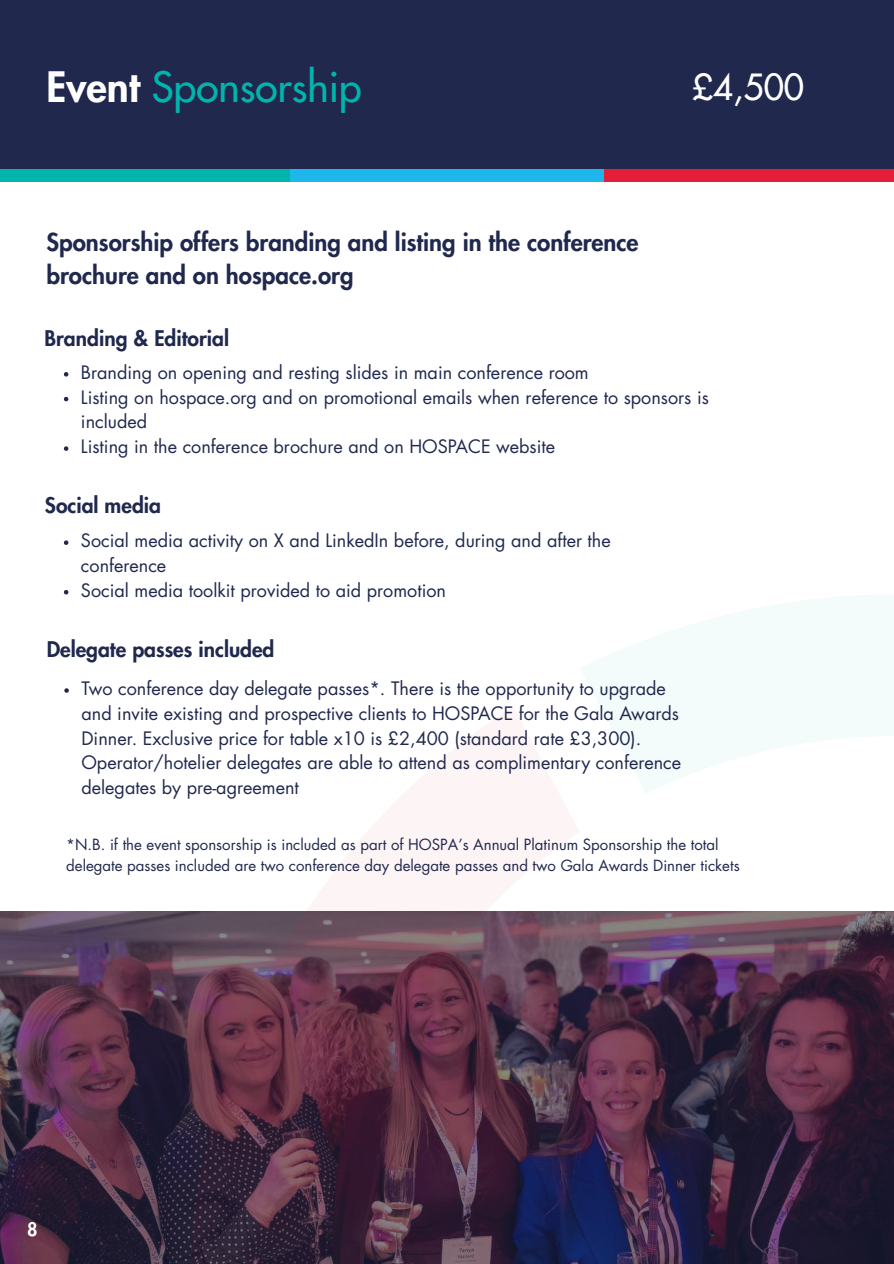
<style>
.page{position:relative;width:894px;height:1264px;background:#fff}
.page>*{position:absolute;margin:0;border:0;box-sizing:border-box;transform-origin:0 0}
.t1{font:500 40.8px "Futura Std";color:#00b5ac}
.t2{font:500 35.1px "Futura Std";color:#fff}
.t3{font:800 24px/32.7px "Futura Std";color:#20284e}
.t4{font:800 21px "Futura Std";color:#20284e}
.t5{font:18px/24.8px "Futura Std";color:#20284e}
.t6{font:800 18px "Futura LT Pro";color:#fff}
.t7{font:15px/20.2px "Futura Std";color:#20284e}
.s1{font-weight:800;color:#fff}
</style>
<div class="page">
<svg style="left:0;top:911px;width:188px;height:352px;background:#493047"></svg>
<svg style="left:579px;top:595px;width:314px;height:668px"></svg>
<svg style="left:188px;top:707px;width:391px;height:556px"></svg>
<svg style="left:64px;top:372px;width:4px;height:4px"></svg>
<svg style="left:64px;top:397px;width:4px;height:4px"></svg>
<svg style="left:64px;top:446px;width:4px;height:5px"></svg>
<svg style="left:64px;top:540px;width:4px;height:5px"></svg>
<svg style="left:64px;top:590px;width:4px;height:4px"></svg>
<svg style="left:64px;top:688px;width:5px;height:4px"></svg>
<div style="left:603px;top:139px;width:290px;height:42px;background:#e41d38"></div>
<div style="left:290px;top:139px;width:313px;height:42px;background:#1db7eb"></div>
<div style="left:0;top:139px;width:290px;height:42px;background:#00b5ac"></div>
<div style="left:0;top:0;width:893px;height:168px;background:#20284e"></div>
<h1 class="t1" style="left:47px;top:68px;width:316px"><span class="s1">Event</span> Sponsorship</h1>
<h2 class="t2" style="left:692px;top:71px;width:113px">£4,500</h2>
<h3 class="t3" style="left:47px;top:227px;width:593px">Sponsorship offers branding and listing in the conference brochure and on hospace.org</h3>
<p class="t4" style="left:45px;top:329px;width:186px">Branding &amp; Editorial</p>
<p class="t5" style="left:81px;top:360px;width:629px">Branding on opening and resting slides in main conference room<br>Listing on hospace.org and on promotional emails when reference to sponsors is included<br>Listing in the conference brochure and on HOSPACE website</p>
<p class="t4" style="left:45px;top:496px;width:118px">Social media</p>
<p class="t5" style="left:81px;top:529px;width:531px">Social media activity on X and LinkedIn before, during and after the conference<br>Social media toolkit provided to aid promotion</p>
<p class="t4" style="left:47px;top:639px;width:229px">Delegate passes included</p>
<p class="t5" style="left:81px;top:676px;width:601px">Two conference day delegate passes*. There is the opportunity to upgrade and invite existing and prospective clients to HOSPACE for the Gala Awards Dinner. Exclusive price for table x10 is £2,400 (standard rate £3,300).<br>Operator/hotelier delegates are able to attend as complimentary conference delegates by pre-agreement</p>
<p class="t7" style="left:66px;top:835px;width:674px">*N.B. if the event sponsorship is included as part of HOSPA’s Annual Platinum Sponsorship the total delegate passes included are two conference day delegate passes and two Gala Awards Dinner tickets</p>
<p class="t6" style="left:27px;top:1221px;width:12px">8</p>
</div>
